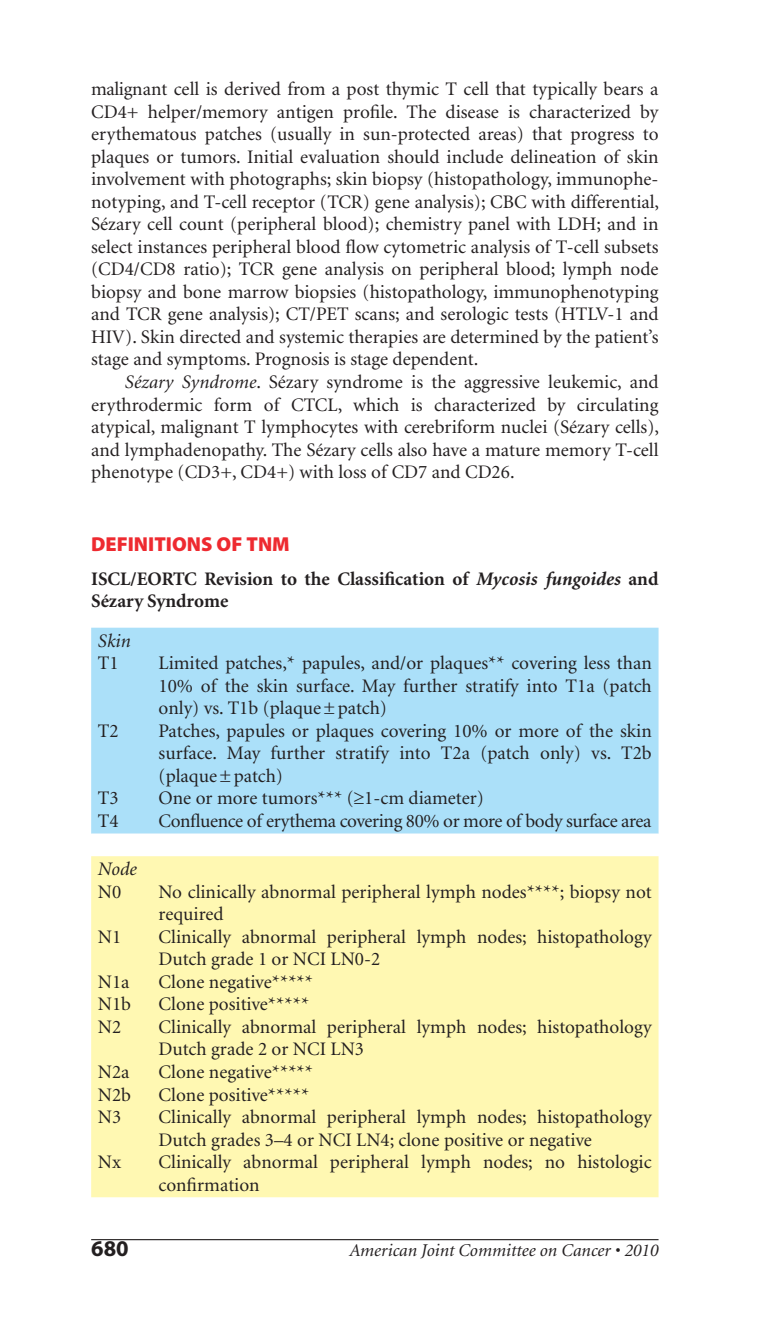
<style>
.page{position:relative;width:770px;height:1337px;background:#fff}
.page>*{position:absolute;margin:0;border:0;box-sizing:border-box;transform-origin:0 0}
.t1{font:700 22.5px "Myriad";color:#231f20}
.t2{font:900 20.25px "Myriad";color:#ee2a30}
.t3{font:19.12px/22.5px "Minion";color:#231f20}
.t4{font:700 19.12px/22.5px "Minion";color:#231f20}
.t5{font:19.12px "Minion";letter-spacing:-.02em;color:#231f20}
.t6{font:italic 19.12px/22.5px "Minion";color:#231f20}
.t7{font:italic 18px "Minion";color:#231f20}
.s1{font-style:italic}
.s2{font-style:normal}
</style>
<div class="page">
<hr style="left:91px;top:1239px;width:567px;height:1px;background:#231f20">
<div style="left:91px;top:627px;width:567px;height:206px;background:#abe0f9"></div>
<svg style="left:91px;top:833px;width:567px;height:1px"></svg>
<div style="left:91px;top:856px;width:567px;height:341px;background:#fff8b2"></div>
<svg style="left:354px;top:792px;width:9px;height:12px"></svg>
<p class="t3" style="left:91px;top:80px;width:568px">malignant cell is derived from a post thymic T cell that typically bears a</p>
<p class="t3" style="left:91px;top:102px;width:568px">CD4+ helper/memory antigen profile. The disease is characterized by</p>
<p class="t3" style="left:91px;top:125px;width:569px">erythematous patches (usually in sun-protected areas) that progress to</p>
<p class="t3" style="left:91px;top:147px;width:569px">plaques or tumors. Initial evaluation should include delineation of skin</p>
<p class="t3" style="left:91px;top:170px;width:569px">involvement with photographs; skin biopsy (histopathology, immunophe-</p>
<p class="t3" style="left:91px;top:192px;width:569px">notyping, and T-cell receptor (TCR) gene analysis); CBC with differential,</p>
<p class="t3" style="left:91px;top:215px;width:568px">Sézary cell count (peripheral blood); chemistry panel with LDH; and in</p>
<p class="t3" style="left:91px;top:237px;width:568px">select instances peripheral blood flow cytometric analysis of T-cell subsets</p>
<p class="t3" style="left:91px;top:260px;width:568px">(CD4/CD8 ratio); TCR gene analysis on peripheral blood; lymph node</p>
<p class="t3" style="left:91px;top:282px;width:569px">biopsy and bone marrow biopsies (histopathology, immunophenotyping</p>
<p class="t3" style="left:91px;top:305px;width:569px">and TCR gene analysis); CT/PET scans; and serologic tests (HTLV-1 and</p>
<p class="t3" style="left:91px;top:327px;width:569px">HIV). Skin directed and systemic therapies are determined by the patient’s</p>
<p class="t3" style="left:91px;top:350px;width:388px">stage and symptoms. Prognosis is stage dependent.</p>
<p class="t3" style="left:125px;top:372px;width:535px"><span class="s1">Sézary Syndrome</span> . Sézary syndrome is the aggressive leukemic, and</p>
<p class="t3" style="left:91px;top:395px;width:568px">erythrodermic form of CTCL, which is characterized by circulating</p>
<p class="t3" style="left:91px;top:417px;width:569px">atypical, malignant T lymphocytes with cerebriform nuclei (Sézary cells),</p>
<p class="t3" style="left:91px;top:440px;width:569px">and lymphadenopathy. The Sézary cells also have a mature memory T-cell</p>
<p class="t3" style="left:91px;top:462px;width:425px">phenotype (CD3+, CD4+) with loss of CD7 and CD26.</p>
<p class="t2" style="left:91px;top:536px;width:200px">DEFINITIONS OF TNM</p>
<p class="t4" style="left:91px;top:569px;width:569px">ISCL/EORTC Revision to the Classification of <span class="s1">Mycosis fungoides</span> and<br>Sézary Syndrome</p>
<p class="t6" style="left:98px;top:631px;width:34px">Skin<br><span class="s2">T1</span></p>
<p class="t3" style="left:159px;top:653px;width:494px;text-align:justify">Limited patches, * papules, and/or plaques ** covering less than 10% of the skin surface. May further stratify into T1a (patch only) vs. T1b (plaque ± patch)</p>
<p class="t3" style="left:98px;top:721px;width:22px">T2</p>
<p class="t3" style="left:158px;top:721px;width:494px;text-align:justify">Patches, papules or plaques covering 10% or more of the skin surface. May further stratify into T2a (patch only) vs. T2b ( plaque ± patch)</p>
<p class="t3" style="left:98px;top:788px;width:22px">T3</p>
<p class="t3" style="left:158px;top:788px;width:326px">One or more tumors *** ( 1-cm diameter)</p>
<p class="t3" style="left:98px;top:811px;width:22px">T4</p>
<p class="t5" style="left:159px;top:813px;width:494px">Confluence of erythema covering 80% or more of body surface area</p>
<p class="t6" style="left:98px;top:859px;width:40px">Node<br><span class="s2">N0</span></p>
<p class="t3" style="left:158px;top:882px;width:494px">No clinically abnormal peripheral lymph nodes **** ; biopsy not required</p>
<p class="t3" style="left:98px;top:927px;width:25px">N1</p>
<p class="t3" style="left:158px;top:927px;width:494px">Clinically abnormal peripheral lymph nodes; histopathology<br>Dutch grade 1 or NCI LN0-2</p>
<p class="t3" style="left:98px;top:972px;width:33px">N1a</p>
<p class="t3" style="left:159px;top:972px;width:156px">Clone negative *****</p>
<p class="t3" style="left:98px;top:994px;width:35px">N1b</p>
<p class="t3" style="left:159px;top:994px;width:152px">Clone positive *****</p>
<p class="t3" style="left:98px;top:1017px;width:25px">N2</p>
<p class="t3" style="left:158px;top:1017px;width:494px">Clinically abnormal peripheral lymph nodes; histopathology<br>Dutch grade 2 or NCI LN3</p>
<p class="t3" style="left:98px;top:1062px;width:33px">N2a</p>
<p class="t3" style="left:159px;top:1062px;width:156px">Clone negative *****</p>
<p class="t3" style="left:98px;top:1084px;width:35px">N2b</p>
<p class="t3" style="left:159px;top:1084px;width:152px">Clone positive *****</p>
<p class="t3" style="left:98px;top:1107px;width:25px">N3</p>
<p class="t3" style="left:158px;top:1107px;width:494px">Clinically abnormal peripheral lymph nodes; histopathology<br>Dutch grades 3–4 or NCI LN4; clone positive or negative</p>
<p class="t3" style="left:98px;top:1152px;width:25px">Nx</p>
<p class="t3" style="left:158px;top:1152px;width:494px">Clinically abnormal peripheral lymph nodes; no histologic confirmation</p>
<p class="t1" style="left:91px;top:1240px;width:39px">680</p>
<p class="t7" style="left:349px;top:1243px;width:311px">American Joint Committee on Cancer • 2010</p>
</div>
